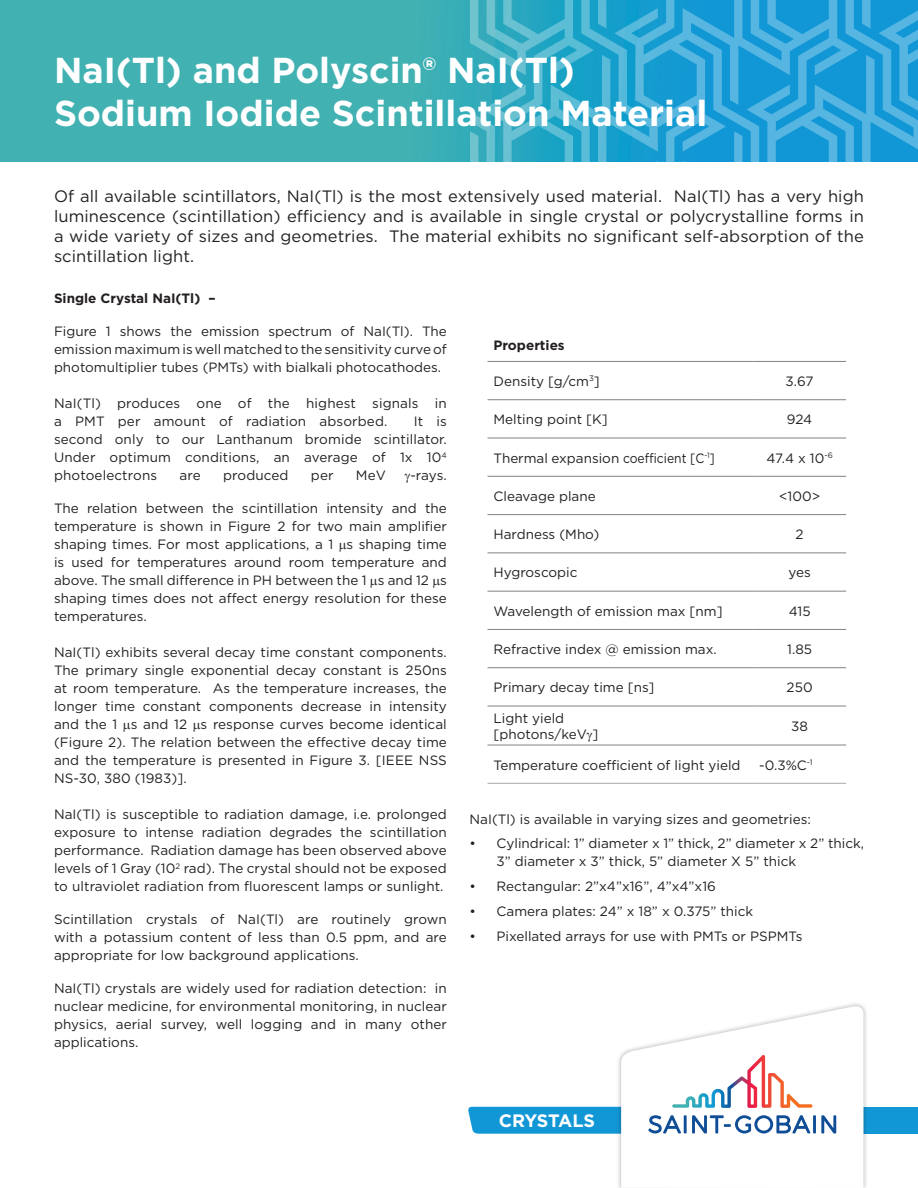
<style>
.page{position:relative;width:918px;height:1188px;background:#fff}
.page>*{position:absolute;margin:0;border:0;box-sizing:border-box;transform-origin:0 0}
.t1{font:700 36px/43.2px "Gotham";color:#fff}
.t2{font:700 18px "Gotham";letter-spacing:-.015em;color:#fff}
.t3{font:16.5px/19.8px "Gotham";letter-spacing:.005em;color:#231f20;text-align:justify}
.t4{font:13.5px/18px "Gotham";color:#231f20;text-align:justify}
.t5{font:700 13.5px "Gotham";color:#231f20}
</style>
<div class="page">
<div style="left:779px;top:1107px;width:139px;height:27px;background:#1197d6"></div>
<div style="left:616px;top:1002px;width:252px;height:186px;background:#231f20;opacity:.3"></div>
<svg style="left:621px;top:1004px;width:242px;height:184px"></svg>
<hr style="left:813px;top:1115px;width:3px;height:18px;background:#0f4d96">
<svg style="left:821px;top:1115px;width:15px;height:18px"></svg>
<svg style="left:468px;top:1055px;width:345px;height:79px"></svg>
<div style="left:0;top:0;width:918px;height:162px;background:#42b1b2"></div>
<img style="left:470px;top:0;width:448px;height:161px">
<hr style="left:488px;top:361px;width:265px;height:1px;background:#808285">
<hr style="left:753px;top:361px;width:93px;height:1px;background:#808285">
<hr style="left:488px;top:399px;width:265px;height:1px;background:#808285">
<hr style="left:753px;top:399px;width:93px;height:1px;background:#808285">
<hr style="left:488px;top:438px;width:265px;height:1px;background:#808285">
<hr style="left:753px;top:438px;width:93px;height:1px;background:#808285">
<hr style="left:488px;top:476px;width:265px;height:1px;background:#808285">
<hr style="left:753px;top:476px;width:93px;height:1px;background:#808285">
<hr style="left:488px;top:514px;width:265px;height:1px;background:#808285">
<hr style="left:753px;top:514px;width:93px;height:1px;background:#808285">
<hr style="left:488px;top:553px;width:265px;height:1px;background:#808285">
<hr style="left:753px;top:553px;width:93px;height:1px;background:#808285">
<hr style="left:488px;top:591px;width:265px;height:1px;background:#808285">
<hr style="left:753px;top:591px;width:93px;height:1px;background:#808285">
<hr style="left:488px;top:629px;width:265px;height:1px;background:#808285">
<hr style="left:753px;top:629px;width:93px;height:1px;background:#808285">
<hr style="left:488px;top:667px;width:265px;height:1px;background:#808285">
<hr style="left:753px;top:667px;width:93px;height:1px;background:#808285">
<hr style="left:488px;top:706px;width:265px;height:1px;background:#808285">
<hr style="left:753px;top:706px;width:93px;height:1px;background:#808285">
<hr style="left:488px;top:745px;width:265px;height:1px;background:#808285">
<hr style="left:753px;top:745px;width:93px;height:1px;background:#808285">
<hr style="left:488px;top:783px;width:265px;height:1px;background:#a8a9ad">
<hr style="left:753px;top:783px;width:93px;height:1px;background:#a8a9ad">
<h1 class="t1" style="left:54px;top:48px;width:655px">NaI(Tl) and Polyscin® NaI(Tl)<br>Sodium Iodide Scintillation Material</h1>
<p class="t3" style="left:54px;top:186px;width:812px">Of all available scintillators, NaI(Tl) is the most extensively used material. NaI(Tl) has a very high luminescence (scintillation) efficiency and is available in single crystal or polycrystalline forms in a wide variety of sizes and geometries. The material exhibits no significant self-absorption of the scintillation light.</p>
<p class="t5" style="left:54px;top:289px;width:163px">Single Crystal NaI(Tl) –</p>
<p class="t4" style="left:54px;top:322px;width:394px">Figure 1 shows the emission spectrum of NaI(Tl). The emission maximum is well matched to the sensitivity curve of photomultiplier tubes (PMTs) with bialkali photocathodes.</p>
<p class="t4" style="left:54px;top:394px;width:394px">NaI(Tl) produces one of the highest signals in a PMT per amount of radiation absorbed.</p>
<p class="t4" style="left:54px;top:412px;width:394px;text-indent:360px">It is second only to our Lanthanum bromide scintillator.<br>Under optimum conditions, an average of 1x 10<sup>4 </sup>photoelectrons</p>
<p class="t4" style="left:180px;top:466px;width:23px">are</p>
<p class="t4" style="left:223px;top:466px;width:67px">produced</p>
<p class="t4" style="left:311px;top:466px;width:24px">per</p>
<p class="t4" style="left:356px;top:466px;width:32px">MeV</p>
<p class="t4" style="left:410px;top:466px;width:38px">-rays.</p>
<p class="t4" style="left:54px;top:499px;width:394px">The relation between the scintillation intensity and the temperature is shown in Figure 2 for two main amplifier shaping times. For most applications, a 1 s shaping time is used for temperatures around room temperature and above. The small difference in PH between the 1 s and 12 s shaping times does not affect energy resolution for these temperatures.</p>
<p class="t4" style="left:54px;top:643px;width:394px">NaI(Tl) exhibits several decay time constant components.<br>The primary single exponential decay constant is 250ns at room temperature. As the temperature increases, the longer time constant components decrease in intensity and the 1 s and 12 s response curves become identical (Figure 2). The relation between the effective decay time and the temperature is presented in Figure 3. [IEEE NSS NS-30, 380 (1983)].</p>
<p class="t4" style="left:54px;top:805px;width:394px">NaI(Tl) is susceptible to radiation damage, i.e. prolonged exposure to intense radiation degrades the scintillation performance. Radiation damage has been observed above levels of 1 Gray (10<sup>2</sup> rad). The crystal should not be exposed to ultraviolet radiation from fluorescent lamps or sunlight.</p>
<p class="t4" style="left:54px;top:910px;width:394px">Scintillation crystals of NaI(Tl) are routinely grown with a potassium content of less than 0.5 ppm, and are appropriate for low background applications.</p>
<p class="t4" style="left:54px;top:979px;width:394px">NaI(Tl) crystals are widely used for radiation detection: in nuclear medicine, for environmental monitoring, in nuclear physics, aerial survey, well logging and in many other applications.</p>
<p class="t5" style="left:494px;top:336px;width:73px">Properties</p>
<p class="t4" style="left:494px;top:372px;width:108px">Density [g/cm<sup>3</sup>]</p>
<p class="t4" style="left:786px;top:372px;width:30px">3.67</p>
<p class="t4" style="left:494px;top:410px;width:116px">Melting point [K]</p>
<p class="t4" style="left:787px;top:410px;width:27px">924</p>
<p class="t4" style="left:494px;top:448px;width:223px">Thermal expansion coefficient [C<sup>-1</sup>]</p>
<p class="t4" style="left:767px;top:448px;width:68px">47.4 x 10<sup>-6</sup></p>
<p class="t4" style="left:494px;top:487px;width:104px">Cleavage plane</p>
<p class="t4" style="left:779px;top:487px;width:43px">&lt;100&gt;</p>
<p class="t4" style="left:494px;top:525px;width:107px">Hardness (Mho)</p>
<p class="t4" style="left:796px;top:525px;width:10px">2</p>
<p class="t4" style="left:494px;top:563px;width:85px">Hygroscopic</p>
<p class="t4" style="left:789px;top:563px;width:24px">yes</p>
<p class="t4" style="left:494px;top:602px;width:231px">Wavelength of emission max [nm]</p>
<p class="t4" style="left:789px;top:602px;width:23px">415</p>
<p class="t4" style="left:494px;top:640px;width:225px">Refractive index @ emission max.</p>
<p class="t4" style="left:787px;top:640px;width:26px">1.85</p>
<p class="t4" style="left:494px;top:678px;width:162px">Primary decay time [ns]</p>
<p class="t4" style="left:787px;top:678px;width:28px">250</p>
<p class="t4" style="left:494px;top:710px;width:106px;line-height:16.2px">Light yield [photons/keV ]</p>
<p class="t4" style="left:791px;top:717px;width:18px">38</p>
<p class="t4" style="left:494px;top:755px;width:249px">Temperature coefficient of light yield</p>
<p class="t4" style="left:759px;top:755px;width:55px">-0.3%C<sup>-1</sup></p>
<p class="t4" style="left:470px;top:810px;width:343px">NaI(Tl) is available in varying sizes and geometries:</p>
<p class="t4" style="left:497px;top:834px;width:369px;text-indent:-27px">• Cylindrical: 1” diameter x 1” thick, 2” diameter x 2” thick,<br>3” diameter x 3” thick, 5” diameter X 5” thick</p>
<p class="t4" style="left:470px;top:877px;width:248px">• Rectangular: 2”x4”x16”, 4”x4”x16</p>
<p class="t4" style="left:470px;top:902px;width:285px">• Camera plates: 24” x 18” x 0.375” thick</p>
<p class="t4" style="left:470px;top:927px;width:334px">• Pixellated arrays for use with PMTs or PSPMTs</p>
<h2 class="t2" style="left:499px;top:1109px;width:98px">CRYSTALS</h2>
</div>
